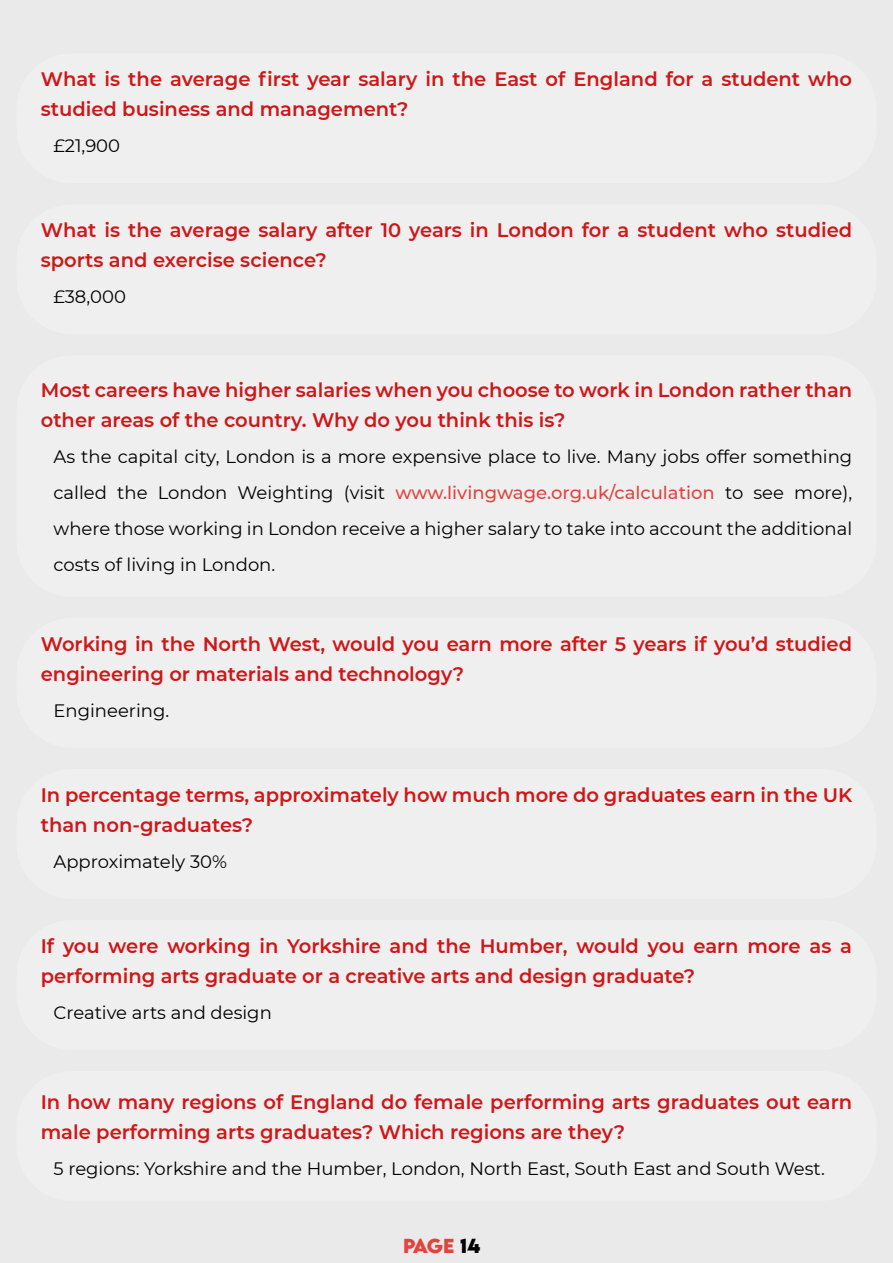
<style>
.page{position:relative;width:893px;height:1263px;background:#eaeaea}
.page>*{position:absolute;margin:0;border:0;box-sizing:border-box;transform-origin:0 0}
.t1{font:600 19.5px/30px "Montserrat";color:#cd1719}
.t2{font:18px/36px "Montserrat";color:#000;text-align:justify}
.t3{font:700 18px "LEMONMILK";letter-spacing:-.035em;color:#e1443f}
.s1{font-weight:500;color:#e1443f}
.s2{color:#000}
</style>
<div class="page">
<div style="left:16px;top:355px;width:860px;height:242px;background:#efefef;border-radius:55px"></div>
<div style="left:16px;top:1071px;width:860px;height:130px;background:#efefef;border-radius:55px"></div>
<div style="left:16px;top:53px;width:860px;height:130px;background:#efefef;border-radius:55px"></div>
<div style="left:16px;top:204px;width:860px;height:130px;background:#efefef;border-radius:55px"></div>
<div style="left:16px;top:618px;width:860px;height:130px;background:#efefef;border-radius:55px"></div>
<div style="left:16px;top:769px;width:860px;height:130px;background:#efefef;border-radius:55px"></div>
<div style="left:16px;top:920px;width:860px;height:130px;background:#efefef;border-radius:55px"></div>
<p class="t1" style="left:41px;top:63px;width:813px">What is the average first year salary in the East of England for a student who studied business and management?</p>
<p class="t2" style="left:54px;top:127px;width:68px">£21,900</p>
<p class="t1" style="left:41px;top:214px;width:813px">What is the average salary after 10 years in London for a student who studied sports and exercise science?</p>
<p class="t2" style="left:54px;top:278px;width:74px">£38,000</p>
<p class="t1" style="left:41px;top:374px;width:813px">Most careers have higher salaries when you choose to work in London rather than other areas of the country. Why do you think this is?</p>
<p class="t2" style="left:54px;top:438px;width:800px">As the capital city, London is a more expensive place to live. Many jobs offer something called the London Weighting (visit <span class="s1">www.livingwage.org.uk/calculation</span> to see more), where those working in London receive a higher salary to take into account the additional costs of living in London.</p>
<p class="t1" style="left:41px;top:628px;width:813px">Working in the North West, would you earn more after 5 years if you’d studied engineering or materials and technology?</p>
<p class="t2" style="left:54px;top:692px;width:117px">Engineering.</p>
<p class="t1" style="left:41px;top:779px;width:813px">In percentage terms, approximately how much more do graduates earn in the UK than non-graduates?</p>
<p class="t2" style="left:54px;top:843px;width:175px">Approximately 30%</p>
<p class="t1" style="left:41px;top:930px;width:813px">If you were working in Yorkshire and the Humber, would you earn more as a performing arts graduate or a creative arts and design graduate?</p>
<p class="t2" style="left:54px;top:994px;width:220px">Creative arts and design</p>
<p class="t1" style="left:41px;top:1086px;width:813px">In how many regions of England do female performing arts graduates out earn male performing arts graduates? Which regions are they?</p>
<p class="t2" style="left:54px;top:1149px;width:773px">5 regions: Yorkshire and the Humber, London, North East, South East and South West.</p>
<p class="t3" style="left:403px;top:1233px;width:79px">Page <span class="s2">14</span></p>
</div>
